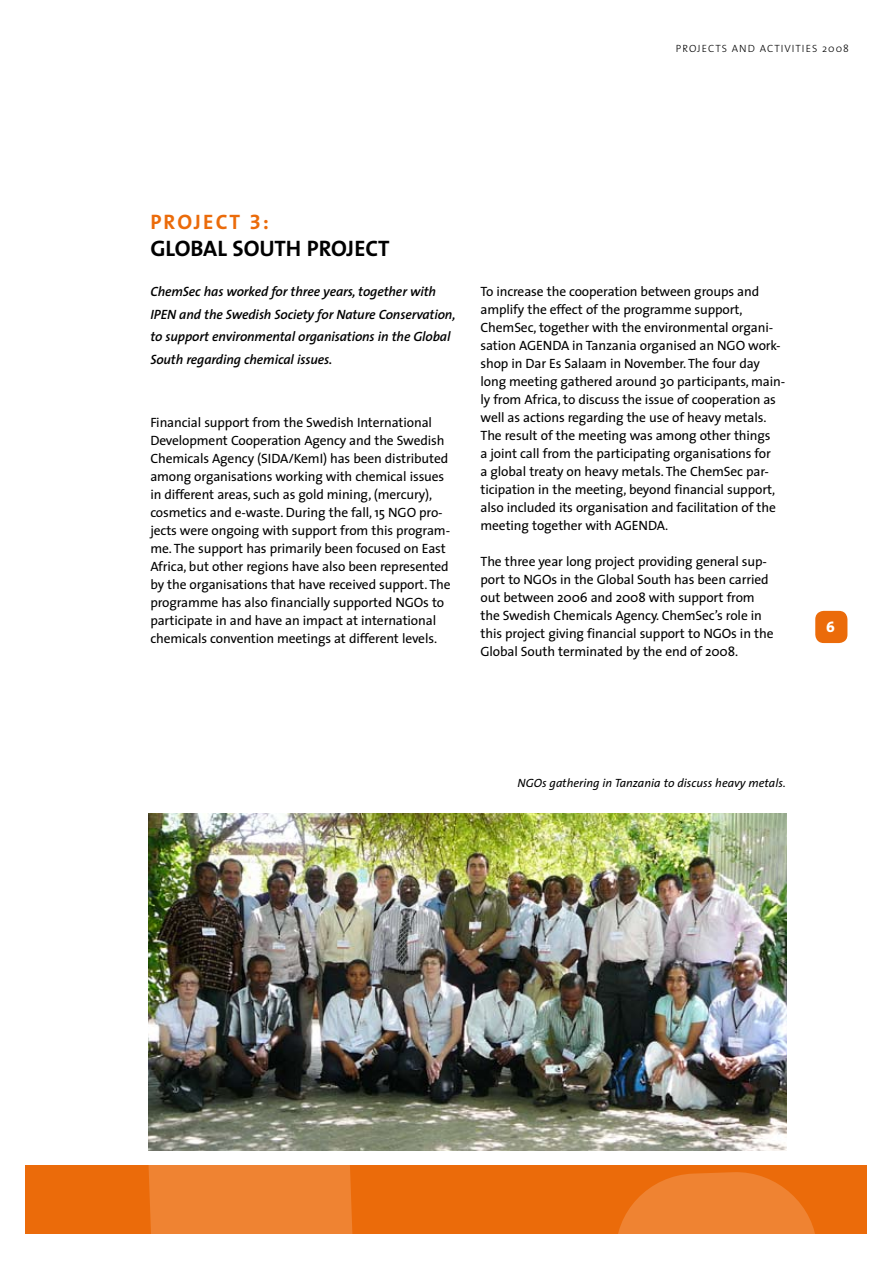
<style>
.page{position:relative;width:893px;height:1263px;background:#fff}
.page>*{position:absolute;margin:0;border:0;box-sizing:border-box;transform-origin:0 0}
.t1{font:700 22.5px "The Sans";color:#000}
.t2{font:700 21px "The Sans";letter-spacing:.1em;color:#eb6b0a}
.t3{font:800 15px "The Sans";color:#fff}
.t4{font:13.5px/18px "The Sans";letter-spacing:-.01em;color:#000}
.t5{font:italic 600 13.5px/22.5px "The Sans";letter-spacing:-.01em;color:#000}
.t6{font:italic 12px "The Sans";color:#000}
.t7{font:10.5px "The Sans Light Caps";letter-spacing:.095em;color:#000}
.s1{font-family:"The Sans";font-weight:300}
.s2{font-family:"The Sans Bold Expert";font-weight:400}
</style>
<div class="page">
<div style="left:26px;top:1165px;width:841px;height:68px;background:#eb6b0a"></div>
<svg style="left:148px;top:1165px;width:667px;height:68px;fill:#ef8332"></svg>
<div style="left:815px;top:611px;width:32px;height:32px;background:#eb6b0a;border-radius:9px"></div>
<img style="left:149px;top:813px;width:638px;height:338px">
<p class="t7" style="left:676px;top:39px;width:175px">PROJECTS AND ACTIVITIES <span class="s1">2008</span></p>
<h2 class="t2" style="left:150px;top:205px;width:120px">PROJECT <span class="s2">3</span>:</h2>
<h1 class="t1" style="left:150px;top:229px;width:241px">G LOBAL SOUTH PROJECT</h1>
<p class="t5" style="left:150px;top:280px;width:307px">ChemSec has worked for three years, together with IPEN and the Swedish Society for Nature Conservation, to support environmental organisations in the Global South regarding chemical issues.</p>
<p class="t4" style="left:150px;top:413px;width:302px">Financial support from the Swedish International Development Cooperation Agency and the Swedish Chemicals Agency (SIDA/KemI) has been distributed among organisations working with chemical issues in different areas, such as gold mining, (mercury), cosmetics and e-waste. During the fall, 15 NGO pro&shy;jects were ongoing with support from this program&shy;me. The support has primarily been focused on East Africa, but other regions have also been represented by the organisations that have received support. The programme has also financially supported NGOs to participate in and have an impact at international chemicals convention meetings at different levels.</p>
<p class="t4" style="left:480px;top:282px;width:306px">To increase the cooperation between groups and amplify the effect of the programme support, ChemSec, together with the environmental organi&shy;sation AGENDA in Tanzania organised an NGO work&shy;shop in Dar Es Salaam in November. The four day long meeting gathered around 30 participants, main&shy;ly from Africa, to discuss the issue of cooperation as well as actions regarding the use of heavy metals.<br>The result of the meeting was among other things<br>a joint call from the participating organisations for<br>a global treaty on heavy metals. The ChemSec par&shy;ticipation in the meeting, beyond financial support, also included its organisation and facilitation of the meeting together with AGENDA.</p>
<p class="t4" style="left:480px;top:552px;width:295px">The three year long project providing general sup&shy;port to NGOs in the Global South has been carried out between 2006 and 2008 with support from the Swedish Chemicals Agency. ChemSec’s role in this project giving financial support to NGOs in the Global South terminated by the end of 2008.</p>
<p class="t3" style="left:826px;top:615px;width:10px">6</p>
<p class="t6" style="left:518px;top:773px;width:270px">NGOs gathering in Tanzania to discuss heavy metals.</p>
</div>
